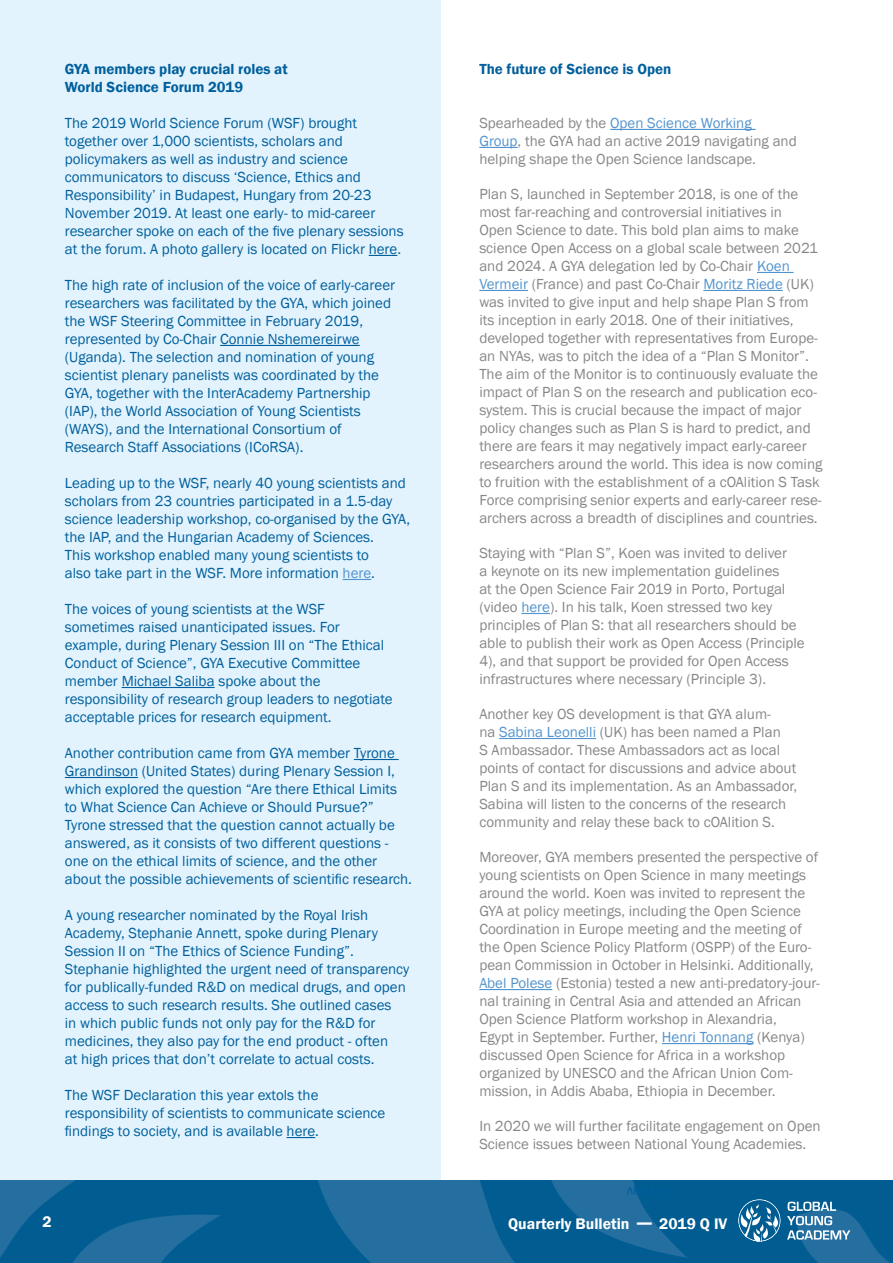
<style>
.page{position:relative;width:893px;height:1263px;background:#fff}
.page>*{position:absolute;margin:0;border:0;box-sizing:border-box;transform-origin:0 0}
.t1{font:600 15.75px "Franklin Gothic";color:#fff}
.t2{font:15px/18px "Franklin Gothic";color:#878787}
.t3{font:15px/18px "Franklin Gothic";color:#005f9c}
.t4{font:600 15px/18px "Franklin Gothic";color:#005f9c}
.s1{color:#5394ce}
.s2{font-size:21px}
</style>
<div class="page">
<div style="left:0;top:0;width:440px;height:1263px;background:#e2f3fd"></div>
<img style="left:0;top:1180px;width:893px;height:83px">
<svg style="left:738px;top:1199px;width:43px;height:43px;background:#3f84ac"></svg>
<svg style="left:787px;top:1201px;width:63px;height:38px;background:#5690b5"></svg>
<svg style="left:369px;top:255px;width:28px;height:1px"></svg>
<hr style="left:220px;top:345px;width:140px;height:1px;background:#005f9c">
<svg style="left:343px;top:579px;width:28px;height:1px"></svg>
<hr style="left:122px;top:687px;width:93px;height:1px;background:#005f9c">
<hr style="left:354px;top:759px;width:45px;height:1px;background:#005f9c">
<hr style="left:65px;top:777px;width:73px;height:1px;background:#005f9c">
<svg style="left:287px;top:1137px;width:28px;height:1px"></svg>
<hr style="left:610px;top:129px;width:145px;height:1px;background:#5394ce">
<hr style="left:479px;top:147px;width:39px;height:1px;background:#5394ce">
<hr style="left:757px;top:272px;width:36px;height:1px;background:#5394ce">
<hr style="left:479px;top:290px;width:49px;height:1px;background:#5394ce">
<hr style="left:703px;top:290px;width:80px;height:1px;background:#5394ce">
<svg style="left:521px;top:613px;width:29px;height:1px"></svg>
<hr style="left:499px;top:738px;width:97px;height:1px;background:#5394ce">
<hr style="left:479px;top:989px;width:73px;height:1px;background:#5394ce">
<hr style="left:662px;top:1043px;width:91px;height:1px;background:#5394ce">
<p class="t4" style="left:65px;top:60px;width:224px">GYA members play crucial roles at<br>World Science Forum 2019</p>
<p class="t3" style="left:65px;top:115px;width:340px">The 2019 World Science Forum (WSF) brought together over 1,000 scientists, scholars and policymakers as well as industry and science communicators to discuss ‘Science, Ethics and Responsibility’ in Budapest, Hungary from 20-23<br>November 2019. At least one early- to mid-career researcher spoke on each of the five plenary sessions at the forum. A photo gallery is located on Flickr here.</p>
<p class="t3" style="left:65px;top:277px;width:332px">The high rate of inclusion of the voice of early-career researchers was facilitated by the GYA, which joined the WSF Steering Committee in February 2019, represented by Co-Chair Connie Nshemereirwe (Uganda). The selection and nomination of young scientist plenary panelists was coordinated by the GYA, together with the InterAcademy Partnership (IAP), the World Association of Young Scientists (WAYS), and the International Consortium of Research Staff Associations (ICoRSA).</p>
<p class="t3" style="left:65px;top:475px;width:347px">Leading up to the WSF, nearly 40 young scientists and scholars from 23 countries participated in a 1.5-day science leadership workshop, co-organised by the GYA, the IAP, and the Hungarian Academy of Sciences.<br>This workshop enabled many young scientists to<br>also take part in the WSF. More information <span class="s1">here</span>.</p>
<p class="t3" style="left:65px;top:601px;width:329px">The voices of young scientists at the WSF sometimes raised unanticipated issues. For example, during Plenary Session III on “The Ethical Conduct of Science”, GYA Executive Committee member Michael Saliba spoke about the responsibility of research group leaders to negotiate acceptable prices for research equipment.</p>
<p class="t3" style="left:65px;top:745px;width:348px">Another contribution came from GYA member Tyrone Grandinson (United States) during Plenary Session I, which explored the question “Are there Ethical Limits to What Science Can Achieve or Should Pursue?” Tyrone stressed that the question cannot actually be answered, as it consists of two different questions - one on the ethical limits of science, and the other about the possible achievements of scientific research.</p>
<p class="t3" style="left:65px;top:907px;width:346px">A young researcher nominated by the Royal Irish Academy, Stephanie Annett, spoke during Plenary Session II on “The Ethics of Science Funding”.<br>Stephanie highlighted the urgent need of transparency for publically-funded R&amp;D on medical drugs, and open access to such research results. She outlined cases<br>in which public funds not only pay for the R&amp;D for medicines, they also pay for the end product - often<br>at high prices that don’t correlate to actual costs.</p>
<p class="t3" style="left:65px;top:1087px;width:322px">The WSF Declaration this year extols the responsibility of scientists to communicate science findings to society, and is available here.</p>
<p class="t1" style="left:43px;top:1212px;width:11px">2</p>
<p class="t4" style="left:479px;top:60px;width:194px">The future of Science is Open</p>
<p class="t2" style="left:479px;top:115px;width:319px">Spearheaded by the <span class="s1">Open Science Working<br>Group</span>, the GYA had an active 2019 navigating and helping shape the Open Science landscape.</p>
<p class="t2" style="left:479px;top:186px;width:345px">Plan S, launched in September 2018, is one of the most far-reaching and controversial initiatives in<br>Open Science to date. This bold plan aims to make science Open Access on a global scale between 2021 and 2024. A GYA delegation led by Co-Chair <span class="s1">Koen Vermeir</span> (France) and past Co-Chair <span class="s1">Moritz Riede</span> (UK) was invited to give input and help shape Plan S from its inception in early 2018. One of their initiatives, developed together with representatives from Europe&shy;an NYAs, was to pitch the idea of a “Plan S Monitor”.<br>The aim of the Monitor is to continuously evaluate the impact of Plan S on the research and publication eco&shy;system. This is crucial because the impact of major policy changes such as Plan S is hard to predict, and there are fears it may negatively impact early-career researchers around the world. This idea is now coming to fruition with the establishment of a cOAlition S Task Force comprising senior experts and early-career rese&shy;archers across a breadth of disciplines and countries.</p>
<p class="t2" style="left:479px;top:545px;width:327px">Staying with “Plan S”, Koen was invited to deliver<br>a keynote on its new implementation guidelines<br>at the Open Science Fair 2019 in Porto, Portugal (video <span class="s1">here</span>). In his talk, Koen stressed two key principles of Plan S: that all researchers should be able to publish their work as Open Access (Principle 4), and that support be provided for Open Access infrastructures where necessary (Principle 3).</p>
<p class="t2" style="left:479px;top:706px;width:319px">Another key OS development is that GYA alum-<br>na <span class="s1">Sabina Leonelli</span> (UK) has been named a Plan<br>S Ambassador. These Ambassadors act as local points of contact for discussions and advice about Plan S and its implementation. As an Ambassador, Sabina will listen to the concerns of the research community and relay these back to cOAlition S.</p>
<p class="t2" style="left:479px;top:849px;width:342px">Moreover, GYA members presented the perspective of young scientists on Open Science in many meetings around the world. Koen was invited to represent the GYA at policy meetings, including the Open Science Coordination in Europe meeting and the meeting of the Open Science Policy Platform (OSPP) of the Euro&shy;pean Commission in October in Helsinki. Additionally, <span class="s1">Abel Polese</span> (Estonia) tested a new anti-predatory-jour&shy;nal training in Central Asia and attended an African Open Science Platform workshop in Alexandria,<br>Egypt in September. Further, <span class="s1">Henri Tonnang</span> (Kenya) discussed Open Science for Africa in a workshop organized by UNESCO and the African Union Com&shy;mission, in Addis Ababa, Ethiopia in December.</p>
<p class="t2" style="left:479px;top:1118px;width:343px">In 2020 we will further facilitate engagement on Open<br>Science issues between National Young Academies.</p>
<p class="t1" style="left:508px;top:1214px;width:221px">Quarterly Bulletin <span class="s2">—</span> 2019 Q IV</p>
</div>
